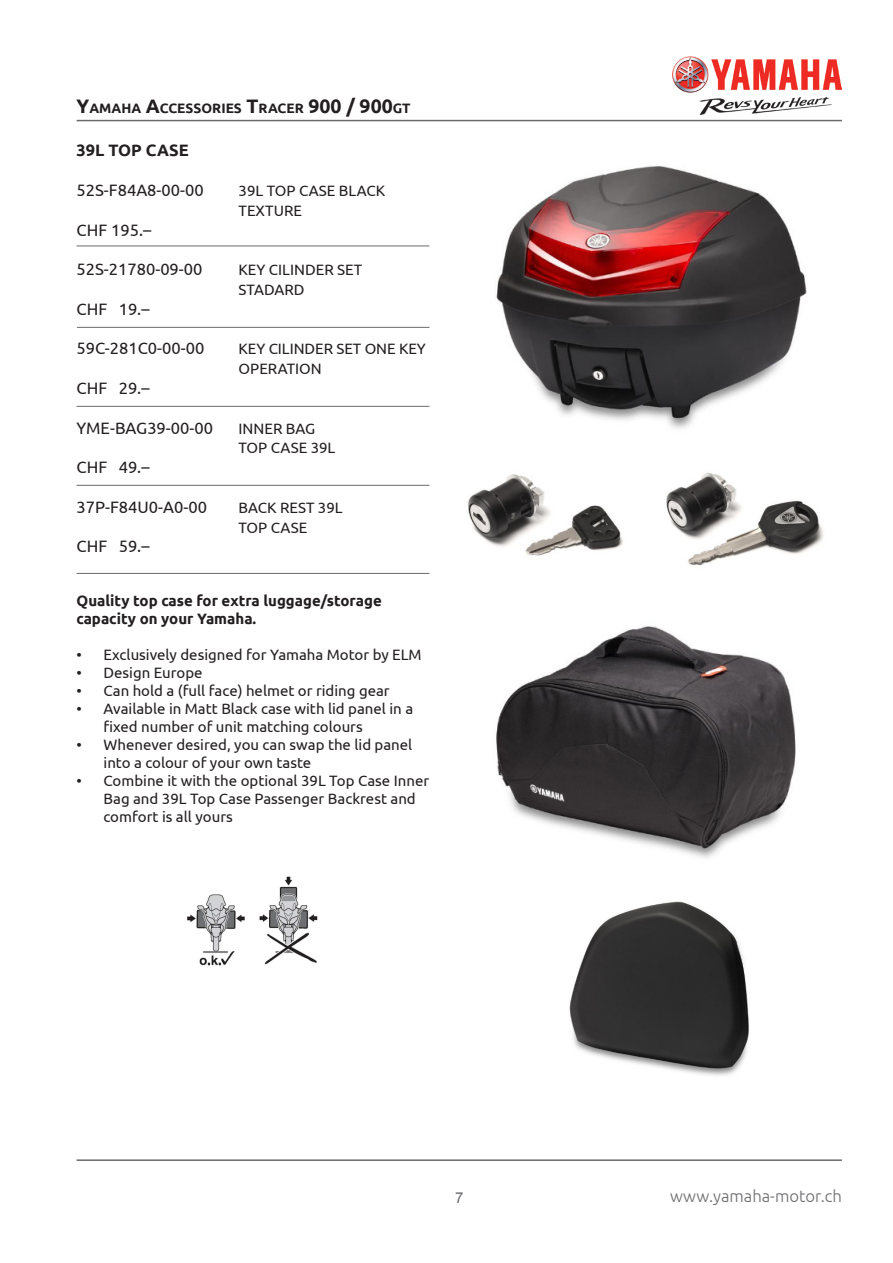
<style>
.page{position:relative;width:893px;height:1263px;background:#fff}
.page>*{position:absolute;margin:0;border:0;box-sizing:border-box;transform-origin:0 0}
.t1{font:16.5px "Ubuntu";color:#231f20}
.t2{font:300 16.5px "Ubuntu";color:#6b6b6e}
.t3{font:700 16.5px "Ubuntu";color:#231f20}
.t4{font:15px/19.8px "Ubuntu";color:#231f20}
.t5{font:700 15px/18px "Ubuntu";color:#231f20}
.t6{font:15px "Arial";color:#6b6b6e}
.t7{font:700 13.65px "Ubuntu";color:#231f20}
.s1{font-size:19.5px}
</style>
<div class="page">
<img style="left:673px;top:56px;width:169px;height:59px">
<hr style="left:77px;top:1159px;width:765px;height:2px;background:#6b6b6e">
<hr style="left:77px;top:120px;width:765px;height:1px;background:#6b6b6e">
<hr style="left:77px;top:246px;width:352px;height:1px;background:#6b6b6e">
<hr style="left:77px;top:327px;width:352px;height:1px;background:#6b6b6e">
<hr style="left:77px;top:406px;width:352px;height:1px;background:#6b6b6e">
<img style="left:496px;top:166px;width:311px;height:263px">
<img style="left:666px;top:472px;width:157px;height:94px">
<img style="left:468px;top:474px;width:156px;height:82px">
<img style="left:496px;top:626px;width:300px;height:232px">
<hr style="left:77px;top:573px;width:352px;height:1px;background:#6b6b6e">
<hr style="left:77px;top:485px;width:352px;height:1px;background:#6b6b6e">
<img style="left:569px;top:901px;width:180px;height:175px">
<img style="left:187px;top:876px;width:131px;height:90px">
<p class="t7" style="left:77px;top:100px;width:335px"><span class="s1">Y</span>AMAHA <span class="s1">A</span>CCESSORIES <span class="s1">T</span>RACER <span class="s1">900 / 900</span>GT</p>
<p class="t3" style="left:77px;top:140px;width:114px">39L TOP CASE</p>
<p class="t1" style="left:77px;top:180px;width:129px">52S-F84A8-00-00</p>
<p class="t4" style="left:239px;top:180px;width:148px">39L TOP CASE BLACK<br>TEXTURE</p>
<p class="t1" style="left:77px;top:220px;width:76px">CHF 195.–</p>
<p class="t1" style="left:77px;top:259px;width:127px">52S-21780-09-00</p>
<p class="t4" style="left:239px;top:259px;width:125px">KEY CILINDER SET<br>STADARD</p>
<p class="t1" style="left:77px;top:299px;width:75px">CHF 19.–</p>
<p class="t1" style="left:77px;top:338px;width:129px">59C-281C0-00-00</p>
<p class="t4" style="left:239px;top:339px;width:189px">KEY CILINDER SET ONE KEY<br>OPERATION</p>
<p class="t1" style="left:77px;top:378px;width:75px">CHF 29.–</p>
<p class="t1" style="left:77px;top:418px;width:138px">YME-BAG39-00-00</p>
<p class="t4" style="left:239px;top:418px;width:98px">INNER BAG<br>TOP CASE 39L</p>
<p class="t1" style="left:77px;top:457px;width:75px">CHF 49.–</p>
<p class="t1" style="left:77px;top:497px;width:132px">37P-F84U0-A0-00</p>
<p class="t4" style="left:239px;top:497px;width:106px">BACK REST 39L<br>TOP CASE</p>
<p class="t1" style="left:77px;top:536px;width:75px">CHF 59.–</p>
<p class="t5" style="left:77px;top:592px;width:307px">Quality top case for extra luggage/storage capacity on your Yamaha.</p>
<p class="t4" style="left:77px;top:645px;width:347px">• Exclusively designed for Yamaha Motor by ELM</p>
<p class="t4" style="left:77px;top:663px;width:128px">• Design Europe</p>
<p class="t4" style="left:77px;top:681px;width:315px">• Can hold a (full face) helmet or riding gear</p>
<p class="t4" style="left:104px;top:700px;width:311px;line-height:18px;text-indent:-27px">• Available in Matt Black case with lid panel in a fixed number of unit matching colours</p>
<p class="t4" style="left:104px;top:736px;width:310px;line-height:18px;text-indent:-27px">• Whenever desired, you can swap the lid panel into a colour of your own taste</p>
<p class="t4" style="left:104px;top:772px;width:327px;line-height:18px;text-indent:-27px">• Combine it with the optional 39L Top Case Inner<br>Bag and 39L Top Case Passenger Backrest and comfort is all yours</p>
<p class="t6" style="left:455px;top:1187px;width:10px">7</p>
<p class="t2" style="left:670px;top:1186px;width:173px">www.yamaha-motor.ch</p>
</div>
